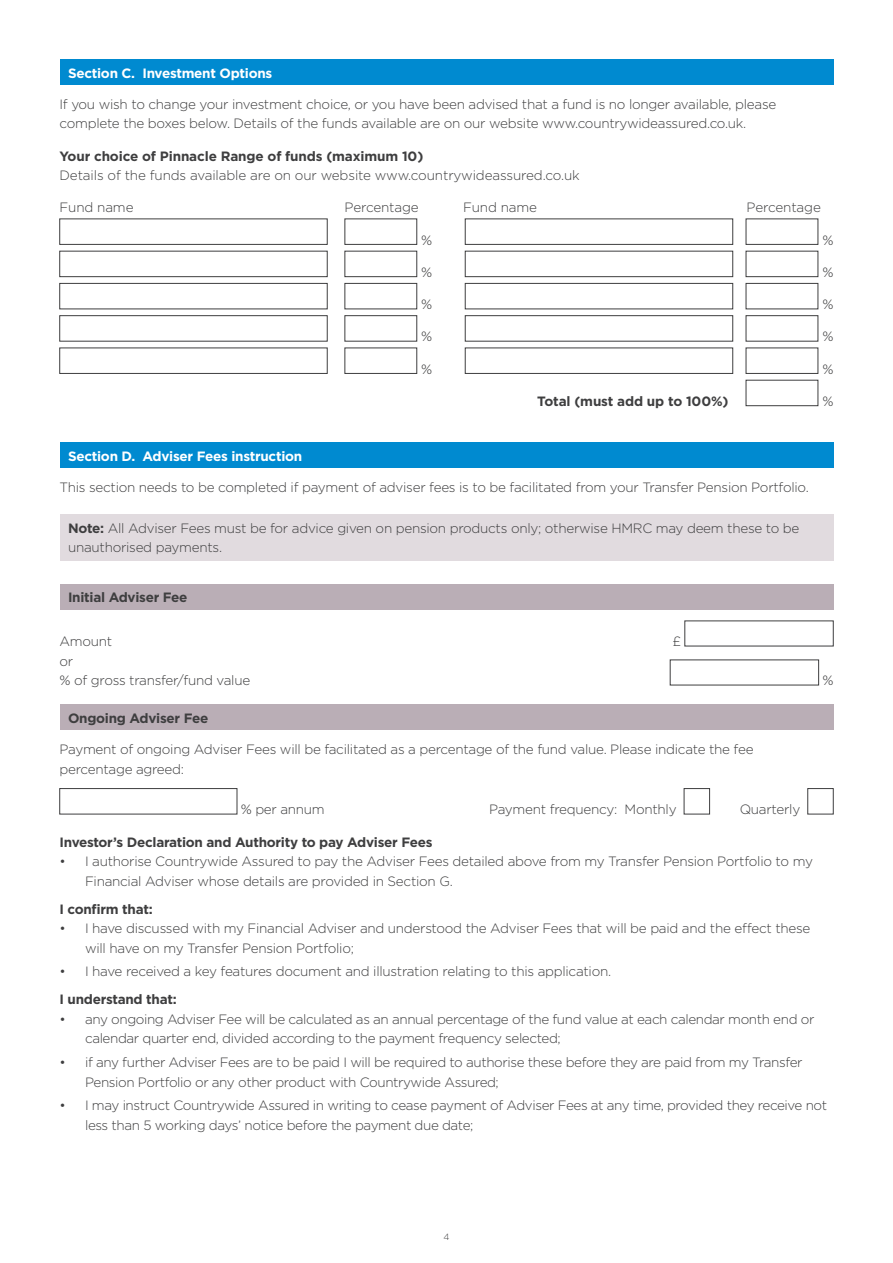
<style>
.page{position:relative;width:893px;height:1263px;background:#fff}
.page>*{position:absolute;margin:0;border:0;box-sizing:border-box;transform-origin:0 0}
.t1{font:300 13.5px/19.5px "Gotham";letter-spacing:-.02em;color:#3e3e3f}
.t2{font:700 13.5px "Gotham";letter-spacing:-.02em;color:#3e3e3f}
.t3{font:700 13.5px "Gotham";letter-spacing:-.02em;color:#fff}
.t4{font:300 9px "Gotham";color:#3e3e3f}
.s1{font-weight:700}
</style>
<div class="page">
<div style="left:60px;top:60px;width:773px;height:25px;background:#008ad0"></div>
<div style="left:60px;top:219px;width:267px;height:26px;background:#fff;border:1px solid #3e3e3f"></div>
<div style="left:345px;top:219px;width:72px;height:26px;background:#fff;border:1px solid #3e3e3f"></div>
<div style="left:465px;top:219px;width:268px;height:26px;background:#fff;border:1px solid #3e3e3f"></div>
<div style="left:746px;top:219px;width:72px;height:26px;background:#fff;border:1px solid #3e3e3f"></div>
<div style="left:60px;top:251px;width:267px;height:26px;background:#fff;border:1px solid #3e3e3f"></div>
<div style="left:345px;top:251px;width:72px;height:26px;background:#fff;border:1px solid #3e3e3f"></div>
<div style="left:465px;top:251px;width:268px;height:26px;background:#fff;border:1px solid #3e3e3f"></div>
<div style="left:746px;top:251px;width:72px;height:26px;background:#fff;border:1px solid #3e3e3f"></div>
<div style="left:60px;top:283px;width:267px;height:26px;background:#fff;border:1px solid #3e3e3f"></div>
<div style="left:345px;top:283px;width:72px;height:26px;background:#fff;border:1px solid #3e3e3f"></div>
<div style="left:465px;top:283px;width:268px;height:26px;background:#fff;border:1px solid #3e3e3f"></div>
<div style="left:746px;top:283px;width:72px;height:26px;background:#fff;border:1px solid #3e3e3f"></div>
<div style="left:60px;top:315px;width:267px;height:26px;background:#fff;border:1px solid #3e3e3f"></div>
<div style="left:345px;top:315px;width:72px;height:26px;background:#fff;border:1px solid #3e3e3f"></div>
<div style="left:465px;top:315px;width:268px;height:26px;background:#fff;border:1px solid #3e3e3f"></div>
<div style="left:746px;top:315px;width:72px;height:26px;background:#fff;border:1px solid #3e3e3f"></div>
<div style="left:60px;top:348px;width:267px;height:26px;background:#fff;border:1px solid #3e3e3f"></div>
<div style="left:345px;top:348px;width:72px;height:26px;background:#fff;border:1px solid #3e3e3f"></div>
<div style="left:465px;top:348px;width:268px;height:26px;background:#fff;border:1px solid #3e3e3f"></div>
<div style="left:746px;top:348px;width:72px;height:26px;background:#fff;border:1px solid #3e3e3f"></div>
<div style="left:746px;top:380px;width:72px;height:26px;background:#fff;border:1px solid #3e3e3f"></div>
<div style="left:60px;top:442px;width:773px;height:26px;background:#008ad0"></div>
<div style="left:60px;top:514px;width:773px;height:46px;background:#e1dbdf"></div>
<div style="left:60px;top:584px;width:773px;height:26px;background:#baaeb6"></div>
<div style="left:60px;top:705px;width:773px;height:25px;background:#baaeb6"></div>
<div style="left:60px;top:788px;width:177px;height:26px;border:1px solid #3e3e3f"></div>
<div style="left:684px;top:788px;width:26px;height:26px;background:#fff;border:1px solid #3e3e3f"></div>
<div style="left:807px;top:788px;width:26px;height:26px;background:#fff;border:1px solid #3e3e3f"></div>
<p class="t3" style="left:68px;top:64px;width:206px">Section C. Investment Options</p>
<p class="t1" style="left:60px;top:94px;width:718px">If you wish to change your investment choice, or you have been advised that a fund is no longer available, please complete the boxes below. Details of the funds available are on our website www.countrywideassured.co.uk.</p>
<p class="t2" style="left:60px;top:147px;width:365px">Your choice of Pinnacle Range of funds (maximum 10)</p>
<p class="t1" style="left:60px;top:165px;width:522px">Details of the funds available are on our website www.countrywideassured.co.uk</p>
<p class="t1" style="left:60px;top:197px;width:76px">Fund name</p>
<p class="t1" style="left:345px;top:197px;width:76px">Percentage</p>
<p class="t1" style="left:463px;top:197px;width:76px">Fund name</p>
<p class="t1" style="left:747px;top:197px;width:76px">Percentage</p>
<p class="t1" style="left:421px;top:230px;width:13px">%</p>
<p class="t1" style="left:822px;top:230px;width:13px">%</p>
<p class="t1" style="left:421px;top:262px;width:13px">%</p>
<p class="t1" style="left:822px;top:262px;width:13px">%</p>
<p class="t1" style="left:421px;top:294px;width:13px">%</p>
<p class="t1" style="left:822px;top:294px;width:13px">%</p>
<p class="t1" style="left:421px;top:326px;width:13px">%</p>
<p class="t1" style="left:822px;top:326px;width:13px">%</p>
<p class="t1" style="left:421px;top:359px;width:13px">%</p>
<p class="t1" style="left:822px;top:359px;width:13px">%</p>
<p class="t2" style="left:537px;top:392px;width:193px">Total (must add up to 100%)</p>
<p class="t1" style="left:822px;top:391px;width:13px">%</p>
<p class="t3" style="left:68px;top:447px;width:236px">Section D. Adviser Fees instruction</p>
<p class="t1" style="left:60px;top:477px;width:751px">This section needs to be completed if payment of adviser fees is to be facilitated from your Transfer Pension Portfolio.</p>
<p class="t1" style="left:68px;top:518px;width:733px"><span class="s1">Note:</span> All Adviser Fees must be for advice given on pension products only; otherwise HMRC may deem these to be unauthorised payments.</p>
<p class="t2" style="left:68px;top:589px;width:121px">Initial Adviser Fee</p>
<p class="t1" style="left:60px;top:631px;width:54px">Amount</p>
<p class="t1" style="left:672px;top:631px;width:10px">£</p>
<p class="t1" style="left:60px;top:651px;width:192px">or<br>% of gross transfer/fund value</p>
<p class="t1" style="left:822px;top:670px;width:13px">%</p>
<p class="t2" style="left:68px;top:709px;width:142px">Ongoing Adviser Fee</p>
<p class="t1" style="left:60px;top:739px;width:696px">Payment of ongoing Adviser Fees will be facilitated as a percentage of the fund value. Please indicate the fee percentage agreed:</p>
<p class="t1" style="left:241px;top:799px;width:86px">% per annum</p>
<p class="t1" style="left:489px;top:799px;width:189px">Payment frequency: Monthly</p>
<p class="t1" style="left:740px;top:799px;width:62px">Quarterly</p>
<p class="t2" style="left:60px;top:833px;width:375px">Investor’s Declaration and Authority to pay Adviser Fees</p>
<p class="t1" style="left:85px;top:851px;width:729px;text-indent:-26px">• I authorise Countrywide Assured to pay the Adviser Fees detailed above from my Transfer Pension Portfolio to my<br>Financial Adviser whose details are provided in Section G.</p>
<p class="t2" style="left:60px;top:900px;width:95px">I confirm that:</p>
<p class="t1" style="left:85px;top:918px;width:727px;text-indent:-26px">• I have discussed with my Financial Adviser and understood the Adviser Fees that will be paid and the effect these will have on my Transfer Pension Portfolio;</p>
<p class="t1" style="left:60px;top:961px;width:553px">• I have received a key features document and illustration relating to this application.</p>
<p class="t2" style="left:60px;top:990px;width:119px">I understand that:</p>
<p class="t1" style="left:85px;top:1009px;width:731px;text-indent:-26px">• any ongoing Adviser Fee will be calculated as an annual percentage of the fund value at each calendar month end or calendar quarter end, divided according to the payment frequency selected;</p>
<p class="t1" style="left:85px;top:1052px;width:719px;text-indent:-26px">• if any further Adviser Fees are to be paid I will be required to authorise these before they are paid from my Transfer<br>Pension Portfolio or any other product with Countrywide Assured;</p>
<p class="t1" style="left:85px;top:1095px;width:744px;text-indent:-26px">• I may instruct Countrywide Assured in writing to cease payment of Adviser Fees at any time, provided they receive not less than 5 working days’ notice before the payment due date;</p>
<p class="t4" style="left:443px;top:1231px;width:7px">4</p>
</div>
